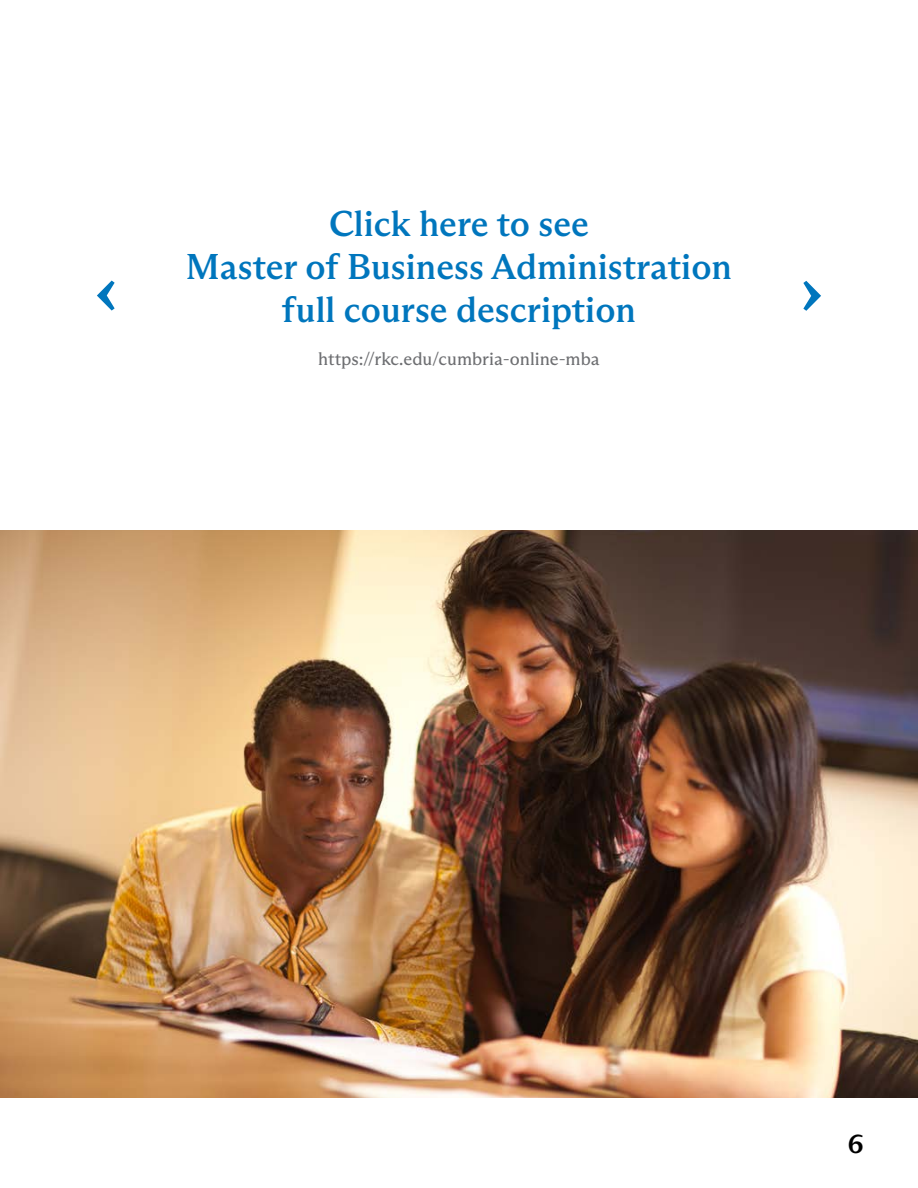
<style>
.page{position:relative;width:918px;height:1188px;background:#fff}
.page>*{position:absolute;margin:0;border:0;box-sizing:border-box;transform-origin:0 0}
.t1{font:700 60px "Robert Kennedy College Arizona Mix";color:#0076bd}
.t2{font:500 36px/43.2px "Robert Kennedy College Arizona Mix";color:#0076bd;text-align:center}
.t3{font:700 27px "Robert Kennedy College Arizona Mix";color:#000}
.t4{font:18px "Robert Kennedy College Arizona Mix";color:#6d6e71}
</style>
<div class="page">
<img style="left:0;top:531px;width:918px;height:567px">
<p class="t2" style="left:186px;top:202px;width:548px">Click here to see<br>Master of Business Administration full course description</p>
<p class="t4" style="left:318px;top:349px;width:283px">https://rkc.edu/cumbria-online-mba</p>
<h1 class="t1" style="left:95px;top:254px;width:24px">‹</h1>
<h1 class="t1" style="left:800px;top:254px;width:24px">›</h1>
<p class="t3" style="left:848px;top:1128px;width:18px">6</p>
</div>
